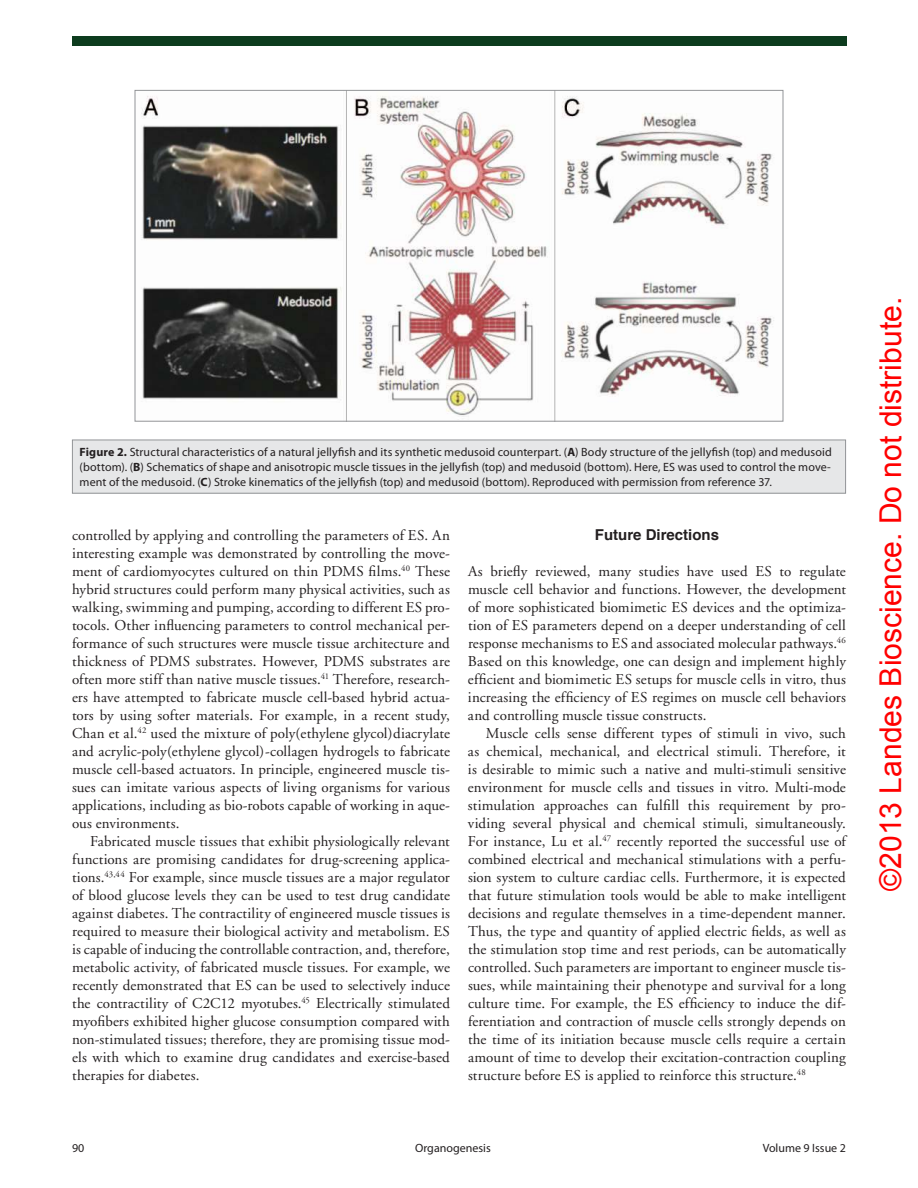
<style>
.page{position:relative;width:918px;height:1188px;background:#fff}
.page>*{position:absolute;margin:0;border:0;box-sizing:border-box;transform-origin:0 0}
.t1{font:30.15px "Arial";color:#f00}
.t2{font:15px/18px "Adobe Garamond";letter-spacing:.01em;color:#231f20;text-align:justify}
.t3{font:700 15px "Helvetica";color:#231f20}
.t4{font:12px/15px "Myriad Pro";letter-spacing:.005em;color:#231f20;text-align:justify}
.s1{font-weight:700}
</style>
<div class="page">
<div style="left:72px;top:36px;width:774px;height:10px;background:#0d3c1e"></div>
<div style="left:72px;top:440px;width:774px;height:53px;background:#e6e7e8"></div>
<div style="left:72px;top:440px;width:774px;height:54px;border:1px solid #939598"></div>
<img style="left:141px;top:92px;width:633px;height:328px">
<p class="t4" style="left:80px;top:446px;width:754px"><span class="s1">Figure 2.</span> Structural characteristics of a natural jellyfish and its synthetic medusoid counterpart. (<span class="s1">A</span>) Body structure of the jellyfish (top) and medusoid (bottom). (<span class="s1">B</span>) Schematics of shape and anisotropic muscle tissues in the jellyfish (top) and medusoid (bottom). Here, eS was used to control the move&shy;ment of the medusoid. (<span class="s1">C</span>) Stroke kinematics of the jellyfish (top) and medusoid (bottom). reproduced with permission from reference 37.</p>
<p class="t2" style="left:72px;top:528px;width:379px">controlled by applying and controlling the parameters of ES. An interesting example was demonstrated by controlling the move&shy;ment of cardiomyocytes cultured on thin PDMS films.<sup>40</sup> These hybrid structures could perform many physical activities, such as walking, swimming and pumping, according to different ES pro&shy;tocols. Other influencing parameters to control mechanical per&shy;formance of such structures were muscle tissue architecture and thickness of PDMS substrates. However, PDMS substrates are often more stiff than native muscle tissues.<sup>41</sup> Therefore, research&shy;ers have attempted to fabricate muscle cell-based hybrid actua&shy;tors by using softer materials. For example, in a recent study, Chan et al.<sup>42</sup> used the mixture of poly(ethylene glycol)diacrylate and acrylic-poly(ethylene glycol)-collagen hydrogels to fabricate muscle cell-based actuators. In principle, engineered muscle tis&shy;sues can imitate various aspects of living organisms for various applications, including as bio-robots capable of working in aque&shy;ous environments.</p>
<p class="t2" style="left:72px;top:834px;width:379px;text-indent:18px">Fabricated muscle tissues that exhibit physiologically relevant functions are promising candidates for drug-screening applica&shy;tions.<sup>43,44</sup> For example, since muscle tissues are a major regulator of blood glucose levels they can be used to test drug candidate against diabetes. The contractility of engineered muscle tissues is required to measure their biological activity and metabolism. ES is capable of inducing the controllable contraction, and, therefore, metabolic activity, of fabricated muscle tissues. For example, we recently demonstrated that ES can be used to selectively induce the contractility of C2C12 myotubes.<sup>45</sup> Electrically stimulated myofibers exhibited higher glucose consumption compared with non-stimulated tissues; therefore, they are promising tissue mod&shy;els with which to examine drug candidates and exercise-based therapies for diabetes.</p>
<p class="t3" style="left:595px;top:529px;width:126px">Future Directions</p>
<p class="t2" style="left:468px;top:564px;width:379px">As briefly reviewed, many studies have used ES to regulate muscle cell behavior and functions. However, the development of more sophisticated biomimetic ES devices and the optimiza&shy;tion of ES parameters depend on a deeper understanding of cell response mechanisms to ES and associated molecular pathways.<sup>46<br></sup>Based on this knowledge, one can design and implement highly efficient and biomimetic ES setups for muscle cells in vitro, thus increasing the efficiency of ES regimes on muscle cell behaviors and controlling muscle tissue constructs.</p>
<p class="t2" style="left:468px;top:726px;width:380px;text-indent:18px">Muscle cells sense different types of stimuli in vivo, such as chemical, mechanical, and electrical stimuli. Therefore, it is desirable to mimic such a native and multi-stimuli sensitive environment for muscle cells and tissues in vitro. Multi-mode stimulation approaches can fulfill this requirement by pro&shy;viding several physical and chemical stimuli, simultaneously.<br>For instance, Lu et al.<sup>47</sup> recently reported the successful use of combined electrical and mechanical stimulations with a perfu&shy;sion system to culture cardiac cells. Furthermore, it is expected that future stimulation tools would be able to make intelligent decisions and regulate themselves in a time-dependent manner.<br>Thus, the type and quantity of applied electric fields, as well as the stimulation stop time and rest periods, can be automatically controlled. Such parameters are important to engineer muscle tis&shy;sues, while maintaining their phenotype and survival for a long culture time. For example, the ES efficiency to induce the dif&shy;ferentiation and contraction of muscle cells strongly depends on the time of its initiation because muscle cells require a certain amount of time to develop their excitation-contraction coupling structure before ES is applied to reinforce this structure.<sup>48</sup></p>
<p class="t4" style="left:72px;top:1141px;width:14px">90</p>
<p class="t4" style="left:415px;top:1141px;width:77px">Organogenesis</p>
<p class="t4" style="left:763px;top:1141px;width:85px">volume 9 issue 2</p>
<h1 class="t1" style="left:873px;top:891px;width:595px;rotate:-90deg">©2013 Landes Bioscience. Do not distribute.</h1>
</div>
